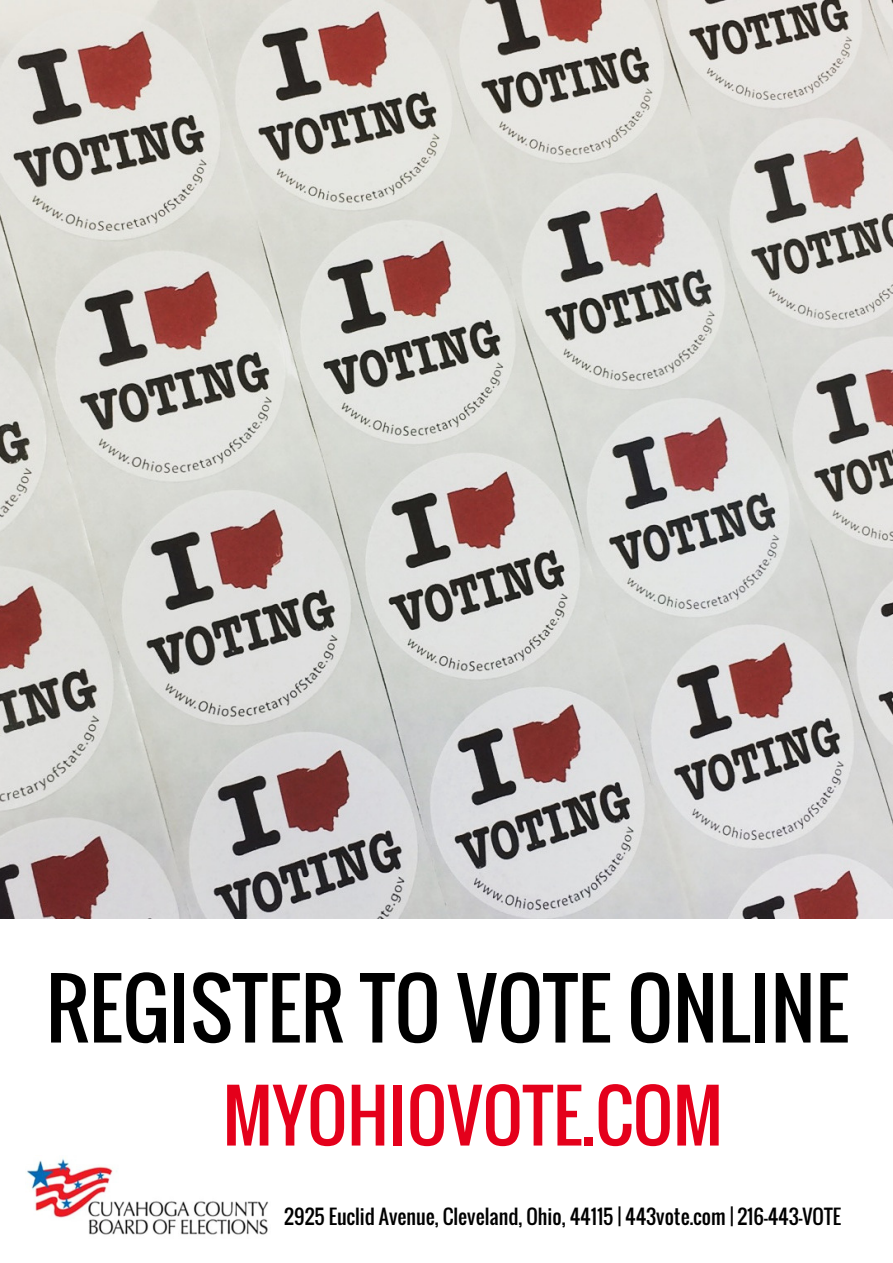
<style>
.page{position:relative;width:893px;height:1263px;background:#fff}
.page>*{position:absolute;margin:0;border:0;box-sizing:border-box;transform-origin:0 0}
.t1{font:79.5px "Oswald";color:#000}
.t2{font:69.53px "Oswald";color:#e4001b}
.t3{font:19.88px "Oswald";color:#000}
</style>
<div class="page">
<img style="left:0;top:0;width:893px;height:918px">
<img style="left:27px;top:1158px;width:242px;height:77px">
<h1 class="t1" style="left:46px;top:948px;width:804px">REGISTER TO VOTE ONLINE</h1>
<h2 class="t2" style="left:223px;top:1062px;width:502px">MYOHIOVOTE.COM</h2>
<p class="t3" style="left:284px;top:1202px;width:558px">2925 Euclid Avenue, Cleveland, Ohio, 44115 | 443vote.com | 216-443-VOTE</p>
</div>
